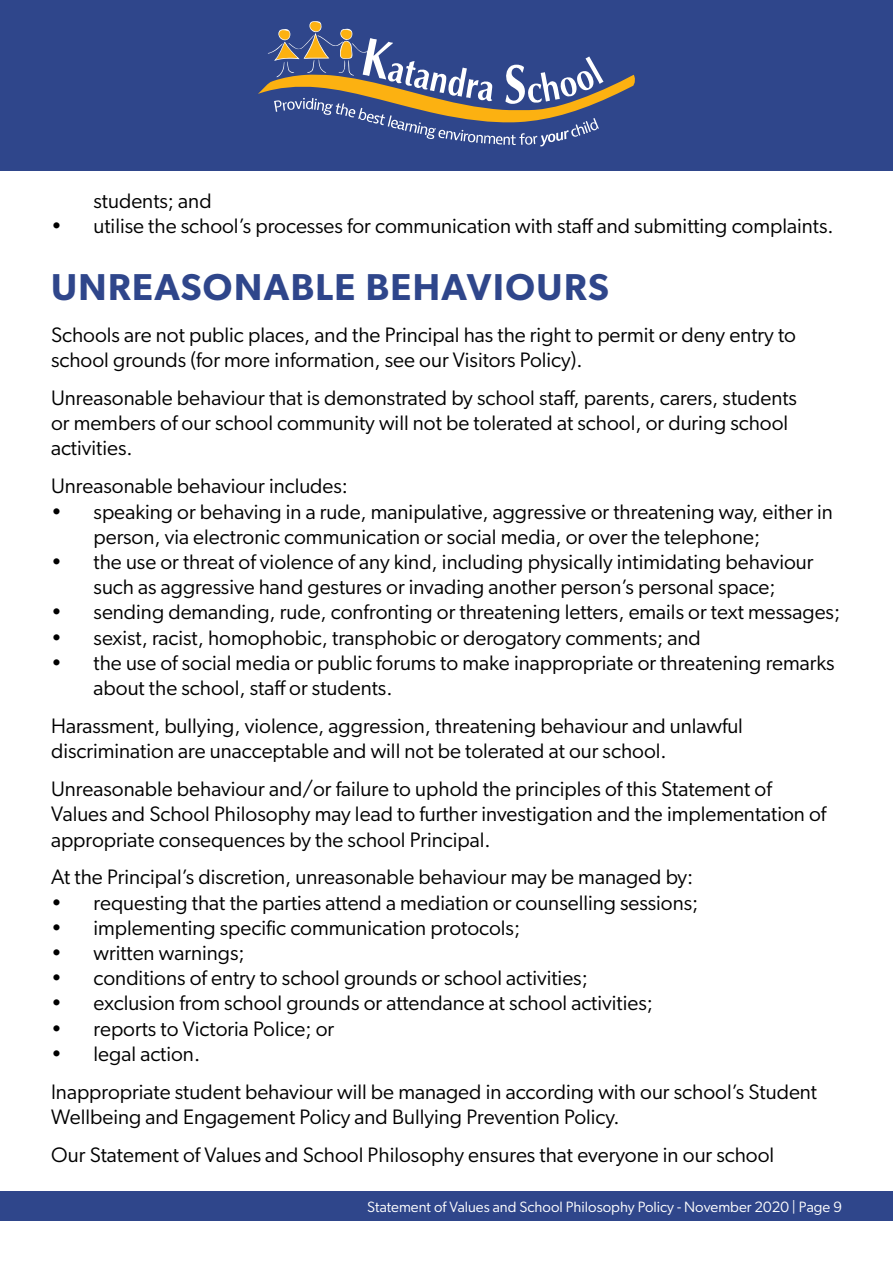
<style>
.page{position:relative;width:893px;height:1263px;background:#fff}
.page>*{position:absolute;margin:0;border:0;box-sizing:border-box;transform-origin:0 0}
.t1{font:600 37.5px "Gibson";letter-spacing:.04em;color:#2f468b}
.t2{font:21px/25.2px "Gibson";color:#000}
.t3{font:15px "Gibson";color:#fff}
</style>
<div class="page">
<div style="left:0;top:0;width:893px;height:170px;background:#2f468b"></div>
<svg style="left:258px;top:21px;width:377px;height:125px"></svg>
<div style="left:0;top:1191px;width:893px;height:29px;background:#2f468b"></div>
<p class="t2" style="left:94px;top:188px;width:120px">students; and</p>
<p class="t2" style="left:51px;top:213px;width:784px">• utilise the school’s processes for communication with staff and submitting complaints.</p>
<h1 class="t1" style="left:51px;top:264px;width:559px">UNREASONABLE BEHAVIOURS</h1>
<p class="t2" style="left:51px;top:322px;width:746px">Schools are not public places, and the Principal has the right to permit or deny entry to school grounds (for more information, see our Visitors Policy).</p>
<p class="t2" style="left:51px;top:385px;width:747px">Unreasonable behaviour that is demonstrated by school staff, parents, carers, students or members of our school community will not be tolerated at school, or during school activities.</p>
<p class="t2" style="left:51px;top:473px;width:299px">Unreasonable behaviour includes:</p>
<p class="t2" style="left:94px;top:498px;width:741px;text-indent:-43px">• speaking or behaving in a rude, manipulative, aggressive or threatening way, either in person, via electronic communication or social media, or over the telephone;</p>
<p class="t2" style="left:51px;top:549px;width:764px;text-align:center">• the use or threat of violence of any kind, including physically intimidating behaviour such as aggressive hand gestures or invading another person’s personal space;</p>
<p class="t2" style="left:51px;top:599px;width:791px">• sending demanding, rude, confronting or threatening letters, emails or text messages;</p>
<p class="t2" style="left:51px;top:624px;width:651px">• sexist, racist, homophobic, transphobic or derogatory comments; and</p>
<p class="t2" style="left:94px;top:650px;width:743px;text-indent:-43px">• the use of social media or public forums to make inappropriate or threatening remarks about the school, staff or students.</p>
<p class="t2" style="left:51px;top:713px;width:693px">Harassment, bullying, violence, aggression, threatening behaviour and unlawful discrimination are unacceptable and will not be tolerated at our school.</p>
<p class="t2" style="left:51px;top:776px;width:777px">Unreasonable behaviour and/or failure to uphold the principles of this Statement of<br>Values and School Philosophy may lead to further investigation and the implementation of appropriate consequences by the school Principal.</p>
<p class="t2" style="left:51px;top:864px;width:644px">At the Principal’s discretion, unreasonable behaviour may be managed by:</p>
<p class="t2" style="left:51px;top:889px;width:649px">• requesting that the parties attend a mediation or counselling sessions;</p>
<p class="t2" style="left:51px;top:915px;width:471px">• implementing specific communication protocols;</p>
<p class="t2" style="left:51px;top:940px;width:195px">• written warnings;</p>
<p class="t2" style="left:51px;top:965px;width:538px">• conditions of entry to school grounds or school activities;</p>
<p class="t2" style="left:51px;top:990px;width:603px">• exclusion from school grounds or attendance at school activities;</p>
<p class="t2" style="left:51px;top:1015px;width:285px">• reports to Victoria Police; or</p>
<p class="t2" style="left:51px;top:1034px;width:768px;line-height:38px">• legal action.<br>Inappropriate student behaviour will be managed in according with our school’s Student</p>
<p class="t2" style="left:51px;top:1097px;width:725px;line-height:38px">Wellbeing and Engagement Policy and Bullying Prevention Policy.<br>Our Statement of Values and School Philosophy ensures that everyone in our school</p>
<p class="t3" style="left:367px;top:1197px;width:476px">Statement of Values and School Philosophy Policy - November 2020 | Page 9</p>
</div>
